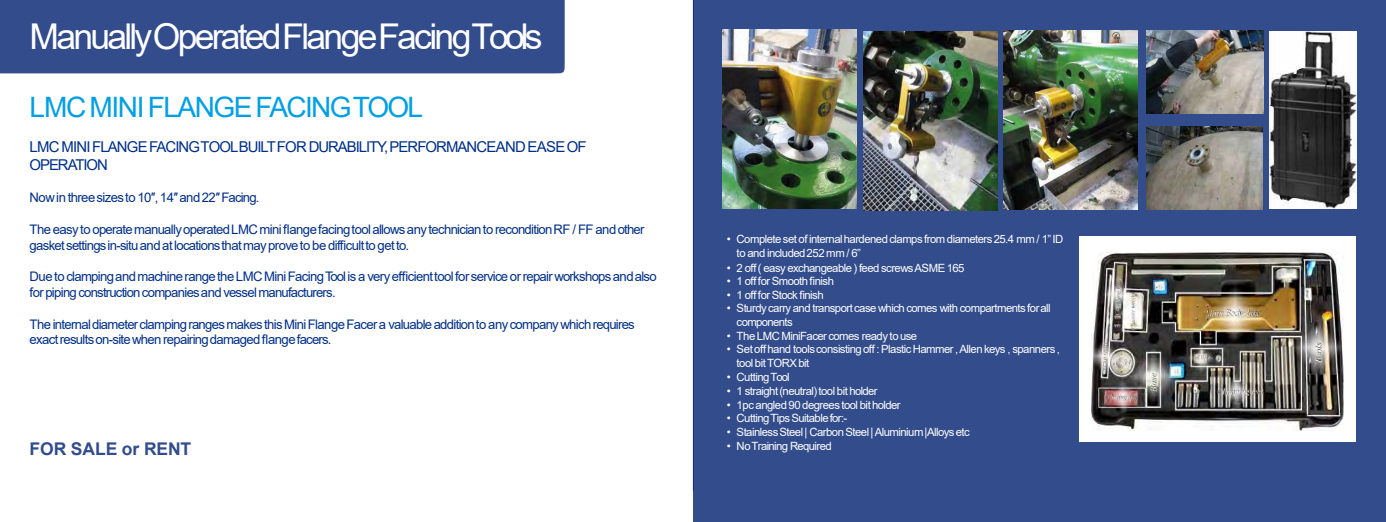
<style>
.page{position:relative;width:1386px;height:522px;background:#fff}
.page>*{position:absolute;margin:0;border:0;box-sizing:border-box;transform-origin:0 0}
.t1{font:35.52px "Arial";letter-spacing:-.08em;color:#fff}
.t2{font:28px "Arial";letter-spacing:-.055em;color:#009fe3}
.t3{font:700 17.5px "Arial";letter-spacing:-.005em;color:#324c8c}
.t4{font:14.88px/17.8px "Arial";letter-spacing:-.06em;color:#002f87}
.t5{font:13.12px/15.8px "Arial";letter-spacing:-.05em;color:#002f87}
.t6{font:11.38px/13.7px "Arial";letter-spacing:-.045em;color:#fff}
</style>
<div class="page">
<div style="left:0;top:0;width:564px;height:73px;background:#324c8c"></div>
<div style="left:693px;top:0;width:692px;height:521px;background:#324c8c"></div>
<hr style="left:693px;top:0;width:1px;height:490px;background:#002f87">
<div style="left:1079px;top:236px;width:277px;height:204px;background:#fff"></div>
<img style="left:1091px;top:252px;width:252px;height:177px">
<img style="left:722px;top:30px;width:134px;height:179px">
<img style="left:863px;top:31px;width:134px;height:179px">
<img style="left:1003px;top:31px;width:134px;height:178px">
<img style="left:1146px;top:30px;width:117px;height:83px">
<img style="left:1146px;top:126px;width:116px;height:83px">
<img style="left:1269px;top:32px;width:86px;height:176px">
<h1 class="t1" style="left:30px;top:23px;width:514px">ManuallyOperatedFlangeFacingTools</h1>
<h2 class="t2" style="left:30px;top:96px;width:395px">LMC MINI FLANGE FACINGTOOL</h2>
<p class="t4" style="left:30px;top:139px;width:558px">LMC MINI FLANGE FACINGTOOLBUILTFOR DURABILITY,PERFORMANCEAND EASE OF<br>OPERATION</p>
<p class="t5" style="left:30px;top:191px;width:231px">Nowin threesizesto 10″,14″and22″Facing.</p>
<p class="t5" style="left:30px;top:222px;width:616px">The easyto operatemanuallyoperatedLMC mini flangefacingtoolallows anytechnicianto reconditionRF / FF andother gasketsettingsin-situandat locationsthatmayproveto be difficultto getto.</p>
<p class="t5" style="left:30px;top:269px;width:628px">Due to clampingandmachine rangethe LMC Mini FacingToolis a very efficienttoolfor service or repair workshopsandalso for piping construction companiesand vessel manufacturers.</p>
<p class="t5" style="left:30px;top:317px;width:606px">The internaldiameterclampingranges makesthis Mini FlangeFacer a valuable additionto anycompany which requires exactresultson-sitewhen repairingdamaged flangefacers.</p>
<h3 class="t3" style="left:30px;top:441px;width:163px">FOR SALE or RENT</h3>
<p class="t6" style="left:736px;top:233px;width:328px;text-indent:-10px">• Completeset of internalhardened clamps from diameters 25.4 mm / 1”ID to and included252 mm / 6”</p>
<p class="t6" style="left:726px;top:261px;width:239px">• 2 off( easy exchangeable ) feed screwsASME 165</p>
<p class="t6" style="left:726px;top:275px;width:109px">• 1 offfor Smooth finish</p>
<p class="t6" style="left:726px;top:289px;width:98px">• 1 offfor Stock finish</p>
<p class="t6" style="left:736px;top:301px;width:315px;text-indent:-10px">• Sturdy carry and transportcase which comes with compartmentsforall components</p>
<p class="t6" style="left:726px;top:330px;width:192px">• The LMC MiniFacer comes ready to use</p>
<p class="t6" style="left:736px;top:343px;width:325px;text-indent:-10px">• Set offhand toolsconsistingoff: PlasticHammer , Allen keys , spanners , tool bitTORX bit</p>
<p class="t6" style="left:726px;top:371px;width:64px">• CuttingTool</p>
<p class="t6" style="left:726px;top:385px;width:152px">• 1 straight(neutral)tool bit holder</p>
<p class="t6" style="left:726px;top:398px;width:175px">• 1pc angled 90 degrees tool bit holder</p>
<p class="t6" style="left:726px;top:412px;width:122px">• CuttingTipsSuitablefor:-</p>
<p class="t6" style="left:726px;top:426px;width:244px">• StainlessSteel | Carbon Steel | Aluminium|Alloys etc</p>
<p class="t6" style="left:726px;top:439px;width:106px">• NoTraining Required</p>
</div>
